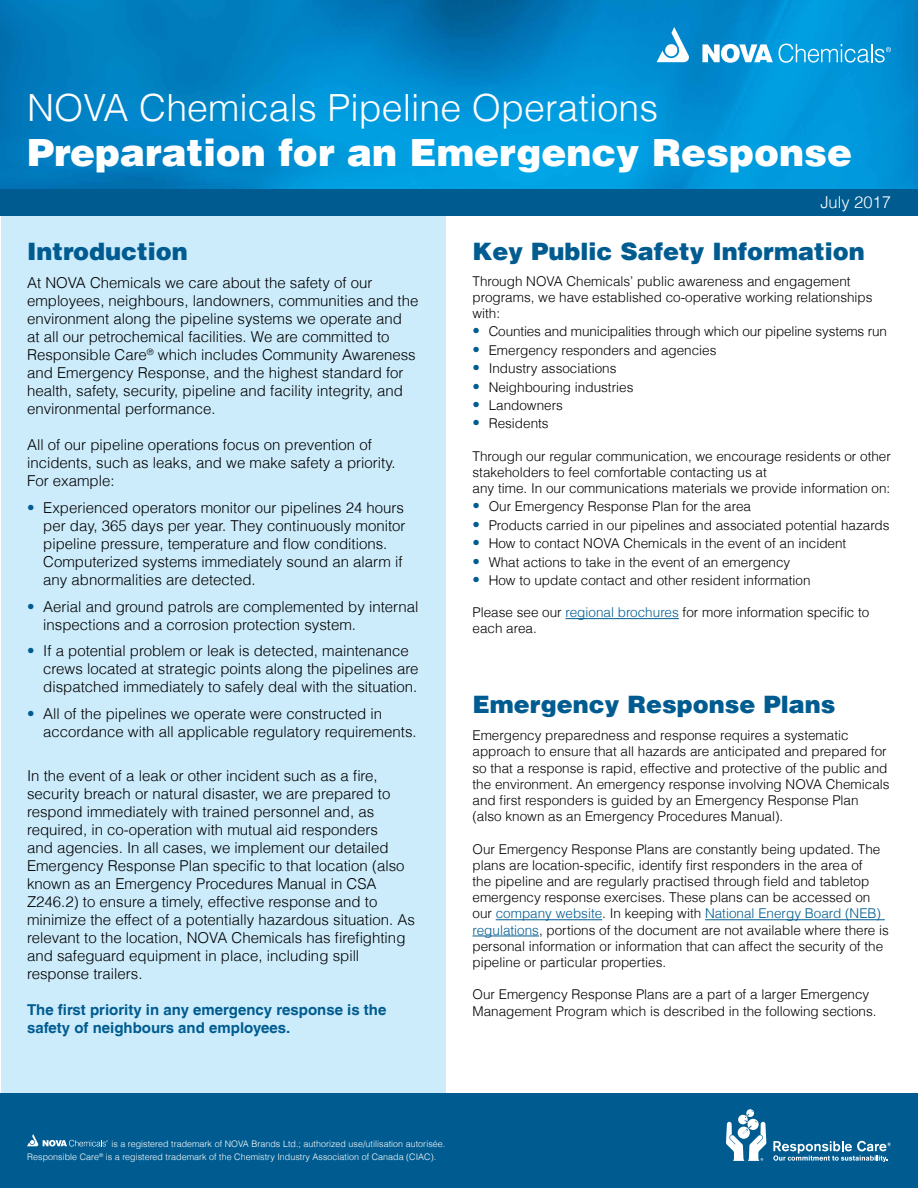
<style>
.page{position:relative;width:918px;height:1188px;background:#fff}
.page>*{position:absolute;margin:0;border:0;box-sizing:border-box;transform-origin:0 0}
.t1{font:900 37.5px "Helvetica LT";color:#fff}
.t2{font:300 37.5px "Helvetica LT";color:#fff}
.t3{font:900 24px "Helvetica LT";color:#005c90}
.t4{font:300 16.5px "Helvetica LT";color:#fff}
.t5{font:300 15px/18px "Helvetica LT";color:#000}
.t6{font:700 15px/18px "Helvetica LT";color:#005c90}
.t7{font:300 13.5px/16.2px "Helvetica LT";color:#000}
.t8{font:300 9px/12.9px "Helvetica LT";letter-spacing:.005em;color:#fff}
.s1{color:#005c90}
.s2{font-size:15px;color:#005c90}
</style>
<div class="page">
<div style="left:1px;top:163px;width:445px;height:957px;background:#cdecfb"></div>
<img style="left:0;top:0;width:918px;height:189px">
<div style="left:0;top:189px;width:918px;height:27px;background:#005c90"></div>
<svg style="left:657px;top:27px;width:32px;height:35px"></svg>
<svg style="left:702px;top:44px;width:71px;height:19px"></svg>
<svg style="left:779px;top:44px;width:112px;height:19px;background:#39aee2"></svg>
<div style="left:0;top:1094px;width:918px;height:94px;background:#005c90"></div>
<svg style="left:726px;top:1109px;width:165px;height:53px"></svg>
<svg style="left:27px;top:1134px;width:81px;height:13px"></svg>
<hr style="left:496px;top:919px;width:106px;height:1px;background:#005c90">
<hr style="left:705px;top:919px;width:180px;height:1px;background:#005c90">
<hr style="left:472px;top:936px;width:67px;height:1px;background:#005c90">
<hr style="left:566px;top:618px;width:113px;height:1px;background:#005c90">
<h1 class="t2" style="left:27px;top:85px;width:633px">NOVA Chemicals Pipeline Operations</h1>
<h1 class="t1" style="left:27px;top:129px;width:827px">Preparation for an Emergency Response</h1>
<p class="t4" style="left:820px;top:192px;width:72px">July 2017</p>
<h2 class="t3" style="left:27px;top:236px;width:162px">Introduction</h2>
<h2 class="t3" style="left:472px;top:236px;width:394px">Key Public Safety Information</h2>
<p class="t5" style="left:27px;top:274px;width:393px">At NOVA Chemicals we care about the safety of our employees, neighbours, landowners, communities and the environment along the pipeline systems we operate and<br>at all our petrochemical facilities. We are committed to Responsible Care<sup>®</sup> which includes Community Awareness and Emergency Response, and the highest standard for health, safety, security, pipeline and facility integrity, and environmental performance.</p>
<p class="t5" style="left:27px;top:436px;width:370px">All of our pipeline operations focus on prevention of incidents, such as leaks, and we make safety a priority.<br>For example:</p>
<p class="t5" style="left:43px;top:498px;width:364px;text-indent:-16px"><span class="s1">•</span> Experienced operators monitor our pipelines 24 hours per day, 365 days per year. They continuously monitor pipeline pressure, temperature and flow conditions.<br>Computerized systems immediately sound an alarm if any abnormalities are detected.</p>
<p class="t5" style="left:43px;top:597px;width:377px;text-indent:-16px"><span class="s1">•</span> Aerial and ground patrols are complemented by internal inspections and a corrosion protection system.</p>
<p class="t5" style="left:43px;top:642px;width:377px;text-indent:-16px"><span class="s1">•</span> If a potential problem or leak is detected, maintenance crews located at strategic points along the pipelines are dispatched immediately to safely deal with the situation.</p>
<p class="t5" style="left:43px;top:704px;width:375px;text-indent:-16px"><span class="s1">•</span> All of the pipelines we operate were constructed in accordance with all applicable regulatory requirements.</p>
<p class="t5" style="left:27px;top:767px;width:389px">In the event of a leak or other incident such as a fire, security breach or natural disaster, we are prepared to respond immediately with trained personnel and, as required, in co-operation with mutual aid responders<br>and agencies. In all cases, we implement our detailed Emergency Response Plan specific to that location (also known as an Emergency Procedures Manual in CSA Z246.2) to ensure a timely, effective response and to minimize the effect of a potentially hazardous situation. As relevant to the location, NOVA Chemicals has firefighting and safeguard equipment in place, including spill response trailers.</p>
<p class="t6" style="left:27px;top:1001px;width:361px">The first priority in any emergency response is the safety of neighbours and employees.</p>
<p class="t7" style="left:472px;top:273px;width:402px">Through NOVA Chemicals’ public awareness and engagement programs, we have established co-operative working relationships with:</p>
<p class="t7" style="left:472px;top:323px;width:416px"><span class="s2">•</span> Counties and municipalities through which our pipeline systems run</p>
<p class="t7" style="left:472px;top:342px;width:246px"><span class="s2">•</span> Emergency responders and agencies</p>
<p class="t7" style="left:472px;top:360px;width:145px"><span class="s2">•</span> Industry associations</p>
<p class="t7" style="left:472px;top:379px;width:162px"><span class="s2">•</span> Neighbouring industries</p>
<p class="t7" style="left:472px;top:397px;width:92px"><span class="s2">•</span> Landowners</p>
<p class="t7" style="left:472px;top:415px;width:78px"><span class="s2">•</span> Residents</p>
<p class="t7" style="left:472px;top:448px;width:420px">Through our regular communication, we encourage residents or other stakeholders to feel comfortable contacting us at<br>any time. In our communications materials we provide information on:</p>
<p class="t7" style="left:472px;top:498px;width:280px"><span class="s2">•</span> Our Emergency Response Plan for the area</p>
<p class="t7" style="left:472px;top:517px;width:419px"><span class="s2">•</span> Products carried in our pipelines and associated potential hazards</p>
<p class="t7" style="left:472px;top:535px;width:375px"><span class="s2">•</span> How to contact NOVA Chemicals in the event of an incident</p>
<p class="t7" style="left:472px;top:553px;width:319px"><span class="s2">•</span> What actions to take in the event of an emergency</p>
<p class="t7" style="left:472px;top:572px;width:340px"><span class="s2">•</span> How to update contact and other resident information</p>
<p class="t7" style="left:472px;top:604px;width:398px">Please see our <span class="s1">regional brochures</span> for more information specific to each area.</p>
<h2 class="t3" style="left:472px;top:689px;width:365px">Emergency Response Plans</h2>
<p class="t7" style="left:472px;top:727px;width:419px">Emergency preparedness and response requires a systematic approach to ensure that all hazards are anticipated and prepared for so that a response is rapid, effective and protective of the public and the environment. An emergency response involving NOVA Chemicals and first responders is guided by an Emergency Response Plan (also known as an Emergency Procedures Manual).</p>
<p class="t7" style="left:472px;top:841px;width:418px">Our Emergency Response Plans are constantly being updated. The plans are location-specific, identify first responders in the area of<br>the pipeline and are regularly practised through field and tabletop emergency response exercises. These plans can be accessed on our <span class="s1">company website</span>. In keeping with <span class="s1">National Energy Board (NEB) regulations</span>, portions of the document are not available where there is personal information or information that can affect the security of the pipeline or particular properties.</p>
<p class="t7" style="left:472px;top:986px;width:406px">Our Emergency Response Plans are a part of a larger Emergency<br>Management Program which is described in the following sections.</p>
<p class="t8" style="left:27px;top:1137px;width:420px;text-indent:84px">is a registered trademark of NOVA Brands Ltd.; authorized use/utilisation autorisée.<br>Responsible Care<sup>®</sup> is a registered trademark of the Chemistry Industry Association of Canada (CIAC).</p>
</div>
